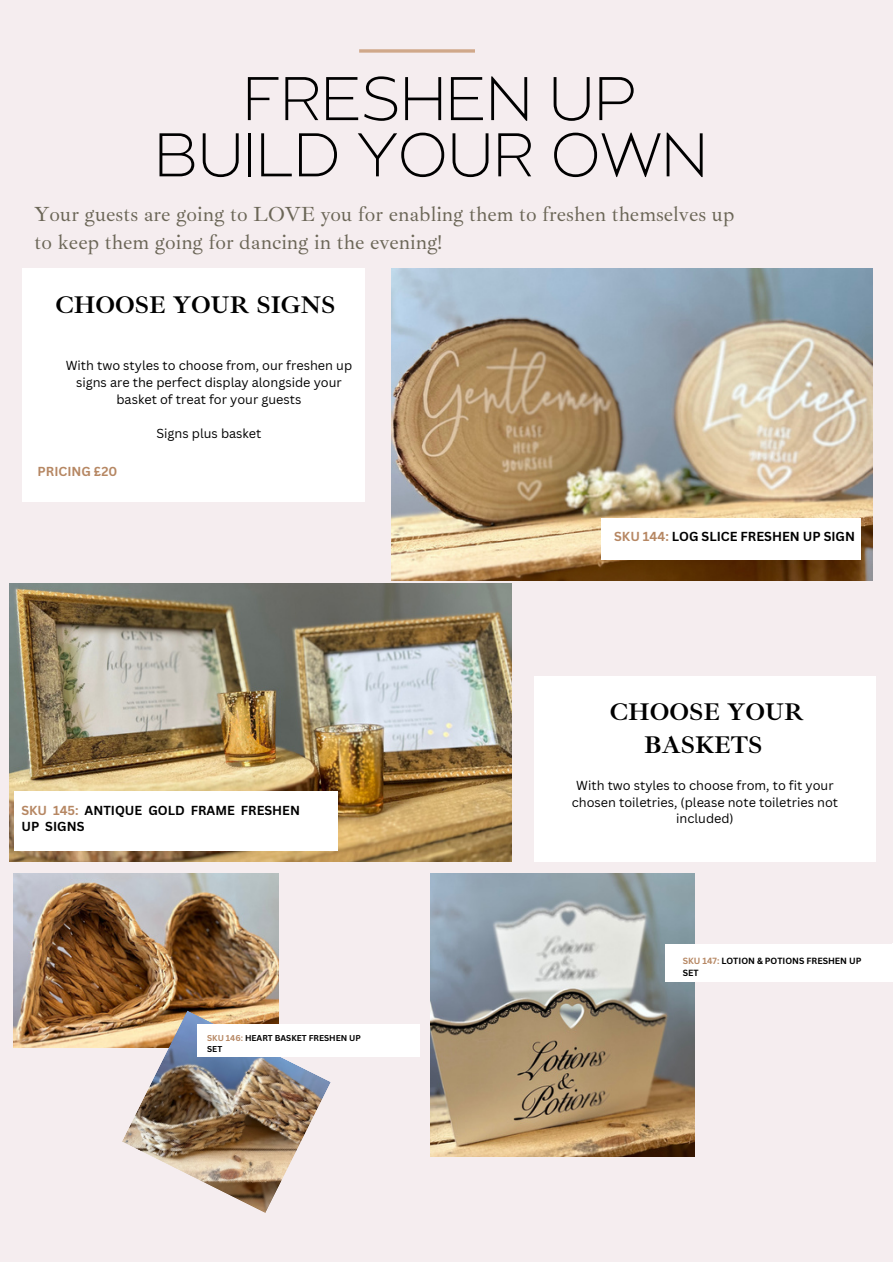
<style>
.page{position:relative;width:893px;height:1264px;background:#fff}
.page>*{position:absolute;margin:0;border:0;box-sizing:border-box;transform-origin:0 0}
.t1{font:200 61.5px/56.2px "Balgin";color:#000;text-align:center}
.t2{font:700 24.75px/32.5px "Ibarra Real Nova";color:#000;text-align:center}
.t3{font:21px/28px "Ibarra Real Nova";color:#6b6657}
.t4{font:12.75px/16.8px "Canva Sans";color:#000;text-align:center}
.t5{font:700 12.75px/16.8px "Canva Sans";color:#000}
.t6{font:700 12.75px "Canva Sans";color:#b68763}
.t7{font:700 8.7px/11.2px "Canva Sans";color:#000}
.t8{font:700 8.25px/11.2px "Canva Sans";color:#000}
.s1{color:#b68763}
</style>
<div class="page">
<div style="left:0;top:0;width:892px;height:1261px;background:#f5edef"></div>
<svg style="left:359px;top:49px;width:116px;height:4px"></svg>
<div style="left:23px;top:268px;width:342px;height:234px;background:#fff"></div>
<img style="left:391px;top:268px;width:481px;height:312px">
<div style="left:601px;top:518px;width:260px;height:41px;background:#fff"></div>
<img style="left:14px;top:873px;width:264px;height:174px">
<img style="left:122px;top:1010px;width:209px;height:203px">
<div style="left:197px;top:1023px;width:222px;height:33px;background:#fff"></div>
<img style="left:430px;top:873px;width:264px;height:283px">
<div style="left:534px;top:675px;width:341px;height:186px;background:#fff"></div>
<div style="left:664px;top:943px;width:228px;height:38px;background:#fff"></div>
<img style="left:9px;top:583px;width:503px;height:278px">
<div style="left:14px;top:791px;width:323px;height:59px;background:#fff"></div>
<p class="t1" style="left:154px;top:77px;width:554px">FRESHEN UP<br>BUILD YOUR OWN</p>
<p class="t3" style="left:35px;top:200px;width:701px">Your guests are going to LOVE you for enabling them to freshen themselves up to keep them going for dancing in the evening!</p>
<p class="t2" style="left:55px;top:289px;width:281px">CHOOSE YOUR SIGNS</p>
<p class="t4" style="left:66px;top:357px;width:288px">With two styles to choose from, our freshen up signs are the perfect display alongside your basket of treat for your guests</p>
<p class="t4" style="left:156px;top:424px;width:106px">Signs plus basket</p>
<p class="t6" style="left:38px;top:462px;width:81px">PRICING £20</p>
<p class="t5" style="left:21px;top:801px;width:280px"><span class="s1">SKU 145:</span> ANTIQUE GOLD FRAME FRESHEN<br>UP SIGNS</p>
<p class="t8" style="left:207px;top:1032px;width:155px"><span class="s1">SKU 146:</span> HEART BASKET FRESHEN UP<br>SET</p>
<p class="t5" style="left:614px;top:527px;width:242px"><span class="s1">SKU 144:</span> LOG SLICE FRESHEN UP SIGN</p>
<p class="t2" style="left:610px;top:695px;width:195px">CHOOSE YOUR<br>BASKETS</p>
<p class="t4" style="left:571px;top:776px;width:268px">With two styles to choose from, to fit your chosen toiletries, (please note toiletries not included)</p>
<p class="t7" style="left:682px;top:955px;width:180px"><span class="s1">SKU 147:</span> LOTION &amp; POTIONS FRESHEN UP<br>SET</p>
</div>
